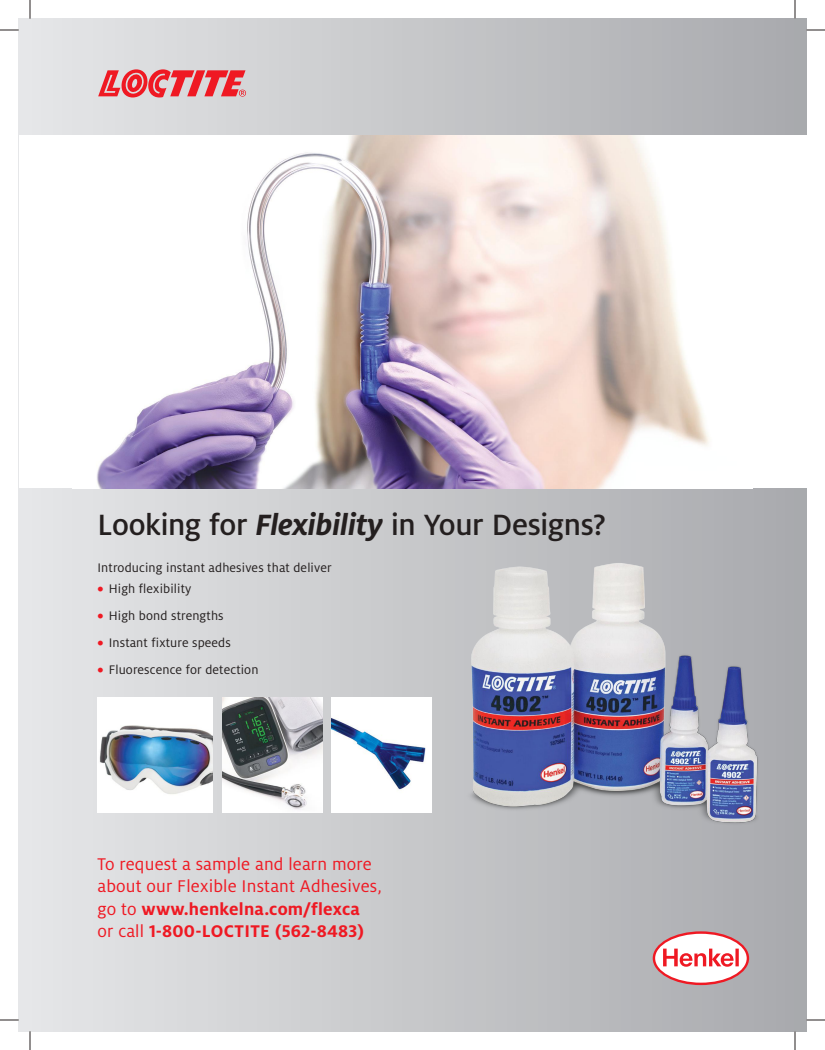
<style>
.page{position:relative;width:825px;height:1050px;background:#fff}
.page>*{position:absolute;margin:0;border:0;box-sizing:border-box;transform-origin:0 0}
.headline{font:500 32.5px "Henkel Milo";letter-spacing:-.015em;color:#241f1f}
.Copy_10{font:18.75px/22.5px "Henkel Milo";letter-spacing:.01em;color:#ef1923}
.Body-Copy_11{font:13.75px "Henkel Milo";letter-spacing:.01em;color:#241f1f}
.s1{font-weight:700;font-style:italic}
.s2{font-weight:700;color:#ef1923}
.s3{font-weight:700}
</style>
<div class="page">
<div style="left:19px;top:19px;width:787px;height:1012px;background:linear-gradient(to right,#e6e7e9,#a8aaad)"></div>
<svg style="left:653px;top:931px;width:96px;height:54px"></svg>
<div style="left:19px;top:136px;width:787px;height:352px;background:#fff"></div>
<img style="left:97px;top:136px;width:612px;height:352px">
<img style="left:222px;top:698px;width:101px;height:115px">
<img style="left:331px;top:698px;width:101px;height:115px">
<div style="left:98px;top:698px;width:115px;height:115px;background:#fff"></div>
<img style="left:99px;top:725px;width:114px;height:69px">
<img style="left:453px;top:548px;width:326px;height:288px">
<svg style="left:98px;top:69px;width:148px;height:29px;background:#e5737a"></svg>
<svg style="left:0;top:29px;width:19px;height:2px"></svg>
<svg style="left:806px;top:29px;width:19px;height:2px"></svg>
<svg style="left:0;top:1019px;width:19px;height:2px"></svg>
<svg style="left:806px;top:1019px;width:19px;height:2px"></svg>
<svg style="left:29px;top:0;width:2px;height:19px"></svg>
<svg style="left:29px;top:1031px;width:2px;height:19px"></svg>
<svg style="left:794px;top:0;width:2px;height:19px"></svg>
<svg style="left:794px;top:1031px;width:2px;height:19px"></svg>
<p class="headline" style="left:98px;top:507px;width:510px">Looking for <span class="s1">Flexibility</span> in Your Designs?</p>
<p class="Body-Copy_11" style="left:98px;top:560px;width:236px">Introducing instant adhesives that deliver</p>
<p class="Body-Copy_11" style="left:98px;top:581px;width:95px"><span class="s2">•</span> High flexibility</p>
<p class="Body-Copy_11" style="left:98px;top:608px;width:128px"><span class="s2">•</span> High bond strengths</p>
<p class="Body-Copy_11" style="left:98px;top:635px;width:135px"><span class="s2">•</span> Instant fixture speeds</p>
<p class="Body-Copy_11" style="left:98px;top:662px;width:163px"><span class="s2">•</span> Fluorescence for detection</p>
<p class="Copy_10" style="left:98px;top:853px;width:286px">To request a sample and learn more about our Flexible Instant Adhesives, go to <span class="s3">www.henkelna.com/flexca<br></span>or call <span class="s3">1-800-LOCTITE (562-8483)</span></p>
</div>
